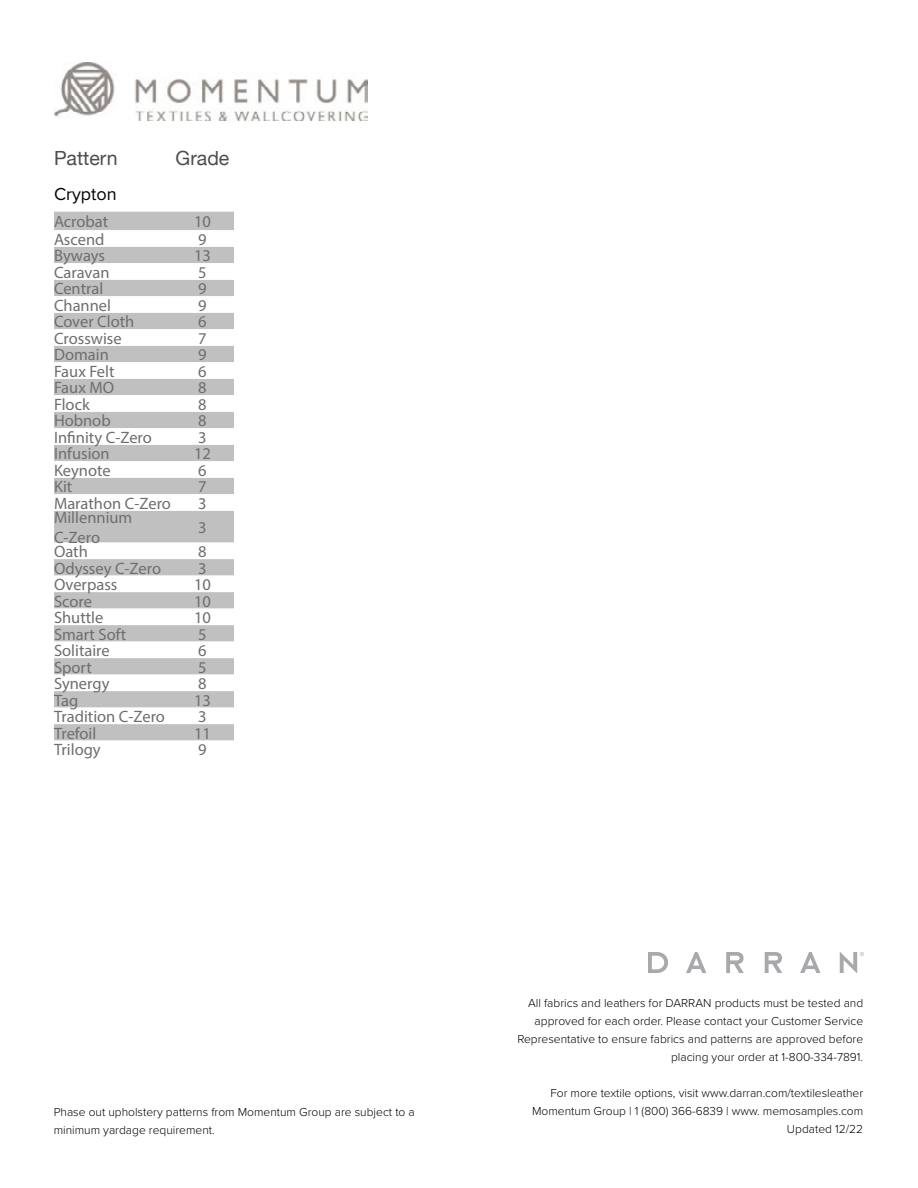
<style>
.page{position:relative;width:918px;height:1188px;background:#fff}
.page>*{position:absolute;margin:0;border:0;box-sizing:border-box;transform-origin:0 0}
.t1{font:19.5px "Helvetica Neue";color:#4d4d4f}
.t2{font:18px "Proxima Nova";color:#000}
.t3{font:16.5px/19.5px "Myriad Variable Concept";color:#6d6e71}
.t4{font:300 12px/18px "Proxima Nova";color:#000;text-align:right}
</style>
<div class="page">
<div style="left:54px;top:212px;width:180px;height:18px;background:#c0c0c0"></div>
<svg style="left:54px;top:247px;width:180px;height:494px;fill:#c0c0c0"></svg>
<svg style="left:800px;top:952px;width:21px;height:21px"></svg>
<svg style="left:765px;top:952px;width:17px;height:21px"></svg>
<svg style="left:648px;top:952px;width:20px;height:21px"></svg>
<svg style="left:686px;top:952px;width:20px;height:21px"></svg>
<svg style="left:726px;top:952px;width:18px;height:21px"></svg>
<svg style="left:840px;top:952px;width:24px;height:21px"></svg>
<img style="left:54px;top:62px;width:314px;height:58px">
<h1 class="t1" style="left:54px;top:144px;width:65px">Pattern</h1>
<h1 class="t1" style="left:176px;top:144px;width:55px">Grade</h1>
<h2 class="t2" style="left:54px;top:180px;width:64px">Crypton</h2>
<h3 class="t3" style="left:54px;top:212px;width:56px">Acrobat</h3>
<h3 class="t3" style="left:194px;top:212px;width:18px">10</h3>
<h3 class="t3" style="left:54px;top:229px;width:52px">Ascend</h3>
<h3 class="t3" style="left:198px;top:229px;width:10px">9</h3>
<h3 class="t3" style="left:54px;top:246px;width:53px">Byways</h3>
<h3 class="t3" style="left:194px;top:246px;width:18px">13</h3>
<h3 class="t3" style="left:54px;top:262px;width:57px">Caravan</h3>
<h3 class="t3" style="left:198px;top:262px;width:10px">5</h3>
<h3 class="t3" style="left:54px;top:279px;width:51px">Central</h3>
<h3 class="t3" style="left:198px;top:279px;width:10px">9</h3>
<h3 class="t3" style="left:54px;top:295px;width:59px">Channel</h3>
<h3 class="t3" style="left:198px;top:295px;width:10px">9</h3>
<h3 class="t3" style="left:54px;top:312px;width:82px">Cover Cloth</h3>
<h3 class="t3" style="left:198px;top:312px;width:10px">6</h3>
<h3 class="t3" style="left:54px;top:328px;width:69px">Crosswise</h3>
<h3 class="t3" style="left:198px;top:328px;width:10px">7</h3>
<h3 class="t3" style="left:54px;top:345px;width:56px">Domain</h3>
<h3 class="t3" style="left:198px;top:345px;width:10px">9</h3>
<h3 class="t3" style="left:54px;top:361px;width:62px">Faux Felt</h3>
<h3 class="t3" style="left:198px;top:361px;width:10px">6</h3>
<h3 class="t3" style="left:54px;top:378px;width:62px">Faux MO</h3>
<h3 class="t3" style="left:198px;top:378px;width:10px">8</h3>
<h3 class="t3" style="left:54px;top:394px;width:37px">Flock</h3>
<h3 class="t3" style="left:198px;top:394px;width:10px">8</h3>
<h3 class="t3" style="left:54px;top:411px;width:58px">Hobnob</h3>
<h3 class="t3" style="left:198px;top:411px;width:10px">8</h3>
<h3 class="t3" style="left:54px;top:427px;width:99px">Infinity C-Zero</h3>
<h3 class="t3" style="left:198px;top:427px;width:10px">3</h3>
<h3 class="t3" style="left:54px;top:444px;width:57px">Infusion</h3>
<h3 class="t3" style="left:194px;top:444px;width:18px">12</h3>
<h3 class="t3" style="left:54px;top:460px;width:58px">Keynote</h3>
<h3 class="t3" style="left:198px;top:460px;width:10px">6</h3>
<h3 class="t3" style="left:54px;top:477px;width:20px">Kit</h3>
<h3 class="t3" style="left:198px;top:477px;width:10px">7</h3>
<h3 class="t3" style="left:54px;top:493px;width:118px">Marathon C-Zero</h3>
<h3 class="t3" style="left:198px;top:493px;width:10px">3</h3>
<h3 class="t3" style="left:54px;top:508px;width:80px">Millennium<br>C-Zero</h3>
<h3 class="t3" style="left:198px;top:518px;width:10px">3</h3>
<h3 class="t3" style="left:54px;top:542px;width:35px">Oath</h3>
<h3 class="t3" style="left:198px;top:542px;width:10px">8</h3>
<h3 class="t3" style="left:54px;top:558px;width:109px">Odyssey C-Zero</h3>
<h3 class="t3" style="left:198px;top:558px;width:10px">3</h3>
<h3 class="t3" style="left:54px;top:575px;width:65px">Overpass</h3>
<h3 class="t3" style="left:194px;top:575px;width:18px">10</h3>
<h3 class="t3" style="left:54px;top:591px;width:40px">Score</h3>
<h3 class="t3" style="left:194px;top:591px;width:18px">10</h3>
<h3 class="t3" style="left:54px;top:608px;width:51px">Shuttle</h3>
<h3 class="t3" style="left:194px;top:608px;width:18px">10</h3>
<h3 class="t3" style="left:54px;top:624px;width:74px">Smart Soft</h3>
<h3 class="t3" style="left:198px;top:624px;width:10px">5</h3>
<h3 class="t3" style="left:54px;top:641px;width:57px">Solitaire</h3>
<h3 class="t3" style="left:198px;top:641px;width:10px">6</h3>
<h3 class="t3" style="left:54px;top:657px;width:39px">Sport</h3>
<h3 class="t3" style="left:198px;top:657px;width:10px">5</h3>
<h3 class="t3" style="left:54px;top:674px;width:57px">Synergy</h3>
<h3 class="t3" style="left:198px;top:674px;width:10px">8</h3>
<h3 class="t3" style="left:54px;top:690px;width:26px">Tag</h3>
<h3 class="t3" style="left:194px;top:690px;width:18px">13</h3>
<h3 class="t3" style="left:54px;top:707px;width:113px">Tradition C-Zero</h3>
<h3 class="t3" style="left:198px;top:707px;width:10px">3</h3>
<h3 class="t3" style="left:54px;top:723px;width:44px">Trefoil</h3>
<h3 class="t3" style="left:194px;top:723px;width:18px">11</h3>
<h3 class="t3" style="left:54px;top:740px;width:48px">Trilogy</h3>
<h3 class="t3" style="left:198px;top:740px;width:10px">9</h3>
<p class="t4" style="left:54px;top:1102px;width:363px;text-align:left">Phase out upholstery patterns from Momentum Group are subject to a minimum yardage requirement.</p>
<p class="t4" style="left:517px;top:994px;width:347px">All fabrics and leathers for DARRAN products must be tested and approved for each order. Please contact your Customer Service Representative to ensure fabrics and patterns are approved before placing your order at 1-800-334-7891.</p>
<p class="t4" style="left:532px;top:1084px;width:333px">For more textile options, visit www.darran.com/textilesleather<br>Momentum Group | 1 (800) 366-6839 | www. memosamples.com<br>Updated 12/22</p>
</div>
